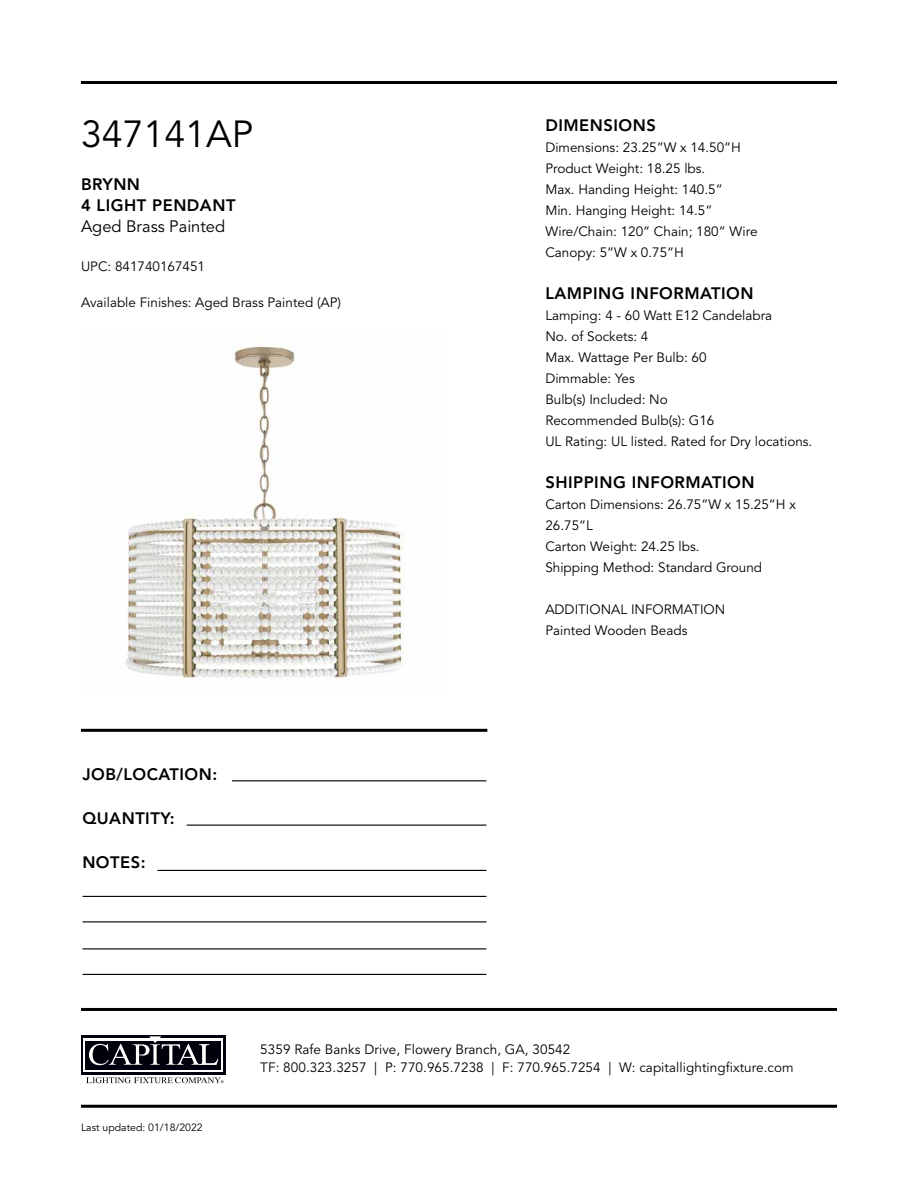
<style>
.page{position:relative;width:918px;height:1188px;background:#fff}
.page>*{position:absolute;margin:0;border:0;box-sizing:border-box;transform-origin:0 0}
.t1{font:37.5px "Avenir LT Std";color:#000}
.t2{font:800 16.5px/21px "Avenir LT Std";letter-spacing:.03em;color:#000}
.t3{font:16.5px "Avenir LT Std";color:#000}
.t4{font:13.5px/21px "Avenir LT Std";color:#000}
.t5{font:10.5px "Avenir LT Std";color:#000}
</style>
<div class="page">
<hr style="left:81px;top:729px;width:406px;height:3px;background:#000">
<hr style="left:232px;top:780px;width:254px;height:1px;background:#000">
<hr style="left:187px;top:825px;width:299px;height:1px;background:#000">
<hr style="left:157px;top:870px;width:329px;height:1px;background:#000">
<hr style="left:82px;top:896px;width:404px;height:1px;background:#000">
<hr style="left:82px;top:921px;width:404px;height:1px;background:#000">
<hr style="left:82px;top:948px;width:404px;height:1px;background:#000">
<hr style="left:82px;top:974px;width:404px;height:1px;background:#000">
<img style="left:125px;top:341px;width:280px;height:337px">
<hr style="left:81px;top:1008px;width:756px;height:3px;background:#000">
<hr style="left:81px;top:1105px;width:756px;height:3px;background:#000">
<div style="left:81px;top:1035px;width:145px;height:39px;background:#00000d"></div>
<svg style="left:83px;top:1038px;width:140px;height:34px"></svg>
<div style="left:86px;top:1041px;width:135px;height:28px;background:#00000d"></div>
<svg style="left:89px;top:1036px;width:129px;height:29px"></svg>
<svg style="left:86px;top:1077px;width:138px;height:6px"></svg>
<hr style="left:81px;top:81px;width:756px;height:3px;background:#000">
<h1 class="t1" style="left:81px;top:112px;width:174px">347141AP</h1>
<p class="t2" style="left:81px;top:174px;width:156px">BRYNN<br>4 LIGHT PENDANT</p>
<p class="t3" style="left:81px;top:217px;width:146px">Aged Brass Painted</p>
<p class="t4" style="left:81px;top:256px;width:126px">UPC: 841740167451</p>
<p class="t4" style="left:81px;top:292px;width:262px">Available Finishes: Aged Brass Painted (AP)</p>
<p class="t2" style="left:82px;top:763px;width:136px">JOB/LOCATION:</p>
<p class="t2" style="left:82px;top:808px;width:94px">QUANTITY:</p>
<p class="t2" style="left:82px;top:852px;width:65px">NOTES:</p>
<p class="t2" style="left:545px;top:115px;width:112px">DIMENSIONS</p>
<p class="t4" style="left:545px;top:137px;width:214px">Dimensions: 23.25”W x 14.50”H<br>Product Weight: 18.25 lbs.<br>Max. Handing Height: 140.5”<br>Min. Hanging Height: 14.5”<br>Wire/Chain: 120” Chain; 180” Wire<br>Canopy: 5”W x 0.75”H</p>
<p class="t2" style="left:545px;top:283px;width:210px">LAMPING INFORMATION</p>
<p class="t4" style="left:545px;top:305px;width:268px">Lamping: 4 - 60 Watt E12 Candelabra<br>No. of Sockets: 4<br>Max. Wattage Per Bulb: 60<br>Dimmable: Yes<br>Bulb(s) Included: No<br>Recommended Bulb(s): G16<br>UL Rating: UL listed. Rated for Dry locations.</p>
<p class="t2" style="left:545px;top:472px;width:211px">SHIPPING INFORMATION</p>
<p class="t4" style="left:545px;top:494px;width:252px">Carton Dimensions: 26.75”W x 15.25”H x<br>26.75”L<br>Carton Weight: 24.25 lbs.<br>Shipping Method: Standard Ground</p>
<p class="t4" style="left:545px;top:599px;width:181px">ADDITIONAL INFORMATION<br>Painted Wooden Beads</p>
<p class="t5" style="left:81px;top:1121px;width:123px">Last updated: 01/18/2022</p>
<p class="t4" style="left:260px;top:1040px;width:535px;line-height:18px">5359 Rafe Banks Drive, Flowery Branch, GA, 30542<br>TF: 800.323.3257 | P: 770.965.7238 | F: 770.965.7254 | W: capitallightingfixture.com</p>
</div>
